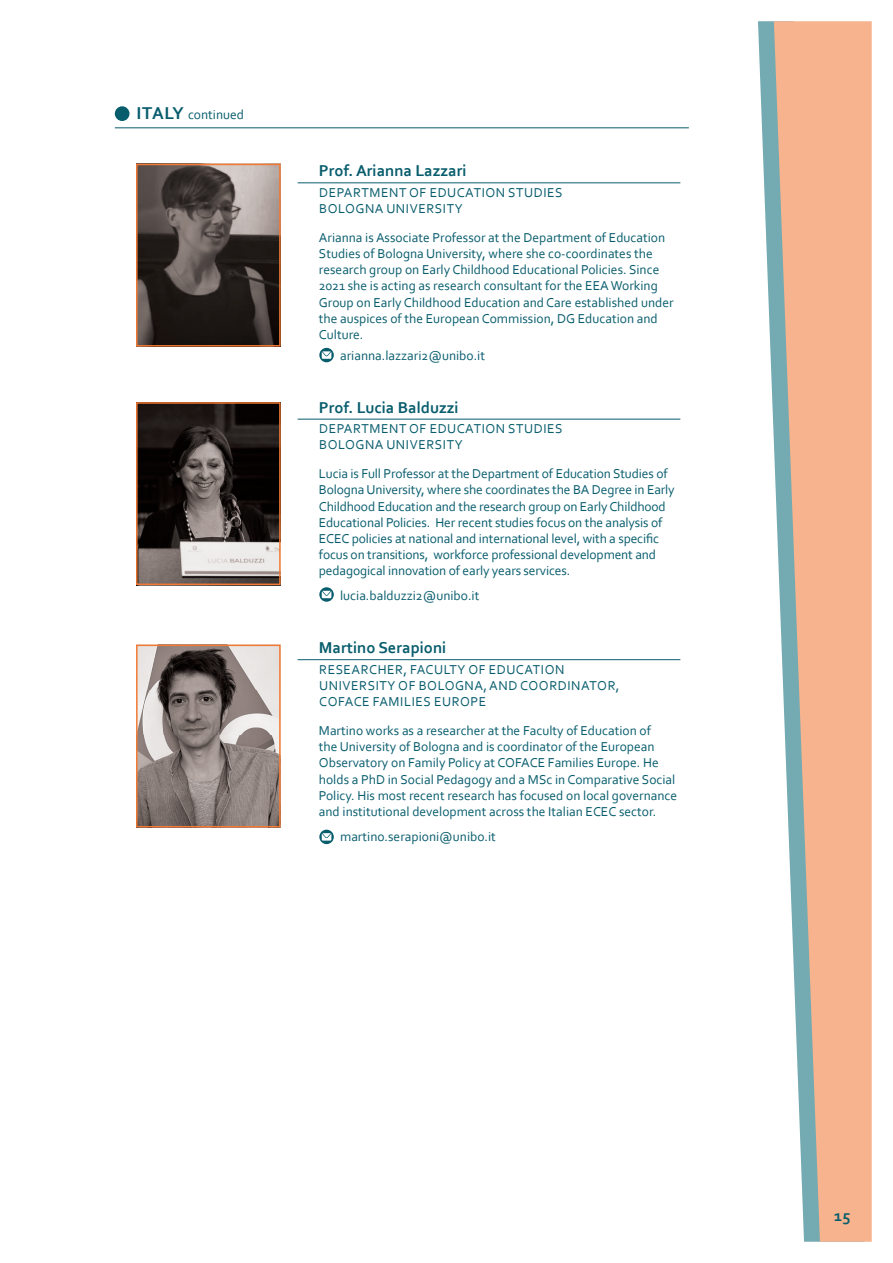
<style>
.page{position:relative;width:893px;height:1263px;background:#fff}
.page>*{position:absolute;margin:0;border:0;box-sizing:border-box;transform-origin:0 0}
.t1{font:700 16.5px "Corbel";color:#085d6d}
.t2{font:13.5px/16.2px "Corbel";color:#085d6d}
.t3{font:13.5px/16.2px "Corbel";letter-spacing:.04em;color:#085d6d}
.s1{font-weight:700;font-size:18px}
</style>
<div class="page">
<svg style="left:758px;top:21px;width:16px;height:423px"></svg>
<svg style="left:774px;top:21px;width:98px;height:1221px;background:#e6b99d"></svg>
<div style="left:115px;top:106px;width:14px;height:15px;background:#085d6d;border-radius:50%"></div>
<hr style="left:298px;top:183px;width:382px;height:1px;background:#085d6d">
<hr style="left:298px;top:419px;width:382px;height:1px;background:#085d6d">
<hr style="left:298px;top:659px;width:382px;height:1px;background:#085d6d">
<img style="left:139px;top:648px;width:139px;height:176px">
<img style="left:139px;top:167px;width:139px;height:177px">
<img style="left:139px;top:405px;width:139px;height:177px">
<svg style="left:319px;top:587px;width:15px;height:15px"></svg>
<svg style="left:322px;top:591px;width:9px;height:7px"></svg>
<svg style="left:319px;top:830px;width:15px;height:14px"></svg>
<svg style="left:322px;top:833px;width:9px;height:7px"></svg>
<svg style="left:319px;top:348px;width:15px;height:14px"></svg>
<svg style="left:322px;top:351px;width:9px;height:8px"></svg>
<div style="left:136px;top:164px;width:145px;height:183px;border:2px solid #f37a34"></div>
<div style="left:136px;top:402px;width:145px;height:183px;border:2px solid #f37a34"></div>
<div style="left:136px;top:645px;width:145px;height:182px;border:2px solid #f37a34"></div>
<hr style="left:115px;top:128px;width:574px;height:1px;background:#085d6d">
<p class="t2" style="left:136px;top:106px;width:109px"><span class="s1">ITALY</span> continued</p>
<p class="t1" style="left:319px;top:161px;width:149px">Prof. Arianna Lazzari</p>
<p class="t3" style="left:319px;top:184px;width:245px">DEPARTMENT OF EDUCATION STUDIES<br>BOLOGNA UNIVERSITY</p>
<p class="t2" style="left:319px;top:229px;width:356px">Arianna is Associate Professor at the Department of Education Studies of Bologna University, where she co-coordinates the research group on Early Childhood Educational Policies. Since 2021 she is acting as research consultant for the EEA Working Group on Early Childhood Education and Care established under the auspices of the European Commission, DG Education and Culture.</p>
<p class="t2" style="left:340px;top:347px;width:146px">arianna.lazzari2@unibo.it</p>
<p class="t1" style="left:319px;top:397px;width:141px">Prof. Lucia Balduzzi</p>
<p class="t3" style="left:319px;top:420px;width:245px">DEPARTMENT OF EDUCATION STUDIES<br>BOLOGNA UNIVERSITY</p>
<p class="t2" style="left:319px;top:465px;width:357px">Lucia is Full Professor at the Department of Education Studies of Bologna University, where she coordinates the BA Degree in Early Childhood Education and the research group on Early Childhood Educational Policies. Her recent studies focus on the analysis of ECEC policies at national and international level, with a specific focus on transitions, workforce professional development and pedagogical innovation of early years services.</p>
<p class="t2" style="left:340px;top:587px;width:141px">lucia.balduzzi2@unibo.it</p>
<p class="t1" style="left:319px;top:637px;width:129px">Martino Serapioni</p>
<p class="t3" style="left:319px;top:661px;width:302px">RESEARCHER, FACULTY OF EDUCATION<br>UNIVERSITY OF BOLOGNA, AND COORDINATOR,<br>COFACE FAMILIES EUROPE</p>
<p class="t2" style="left:319px;top:722px;width:360px">Martino works as a researcher at the Faculty of Education of<br>the University of Bologna and is coordinator of the European Observatory on Family Policy at COFACE Families Europe. He holds a PhD in Social Pedagogy and a MSc in Comparative Social Policy. His most recent research has focused on local governance and institutional development across the Italian ECEC sector.</p>
<p class="t2" style="left:340px;top:828px;width:157px">martino.serapioni@unibo.it</p>
<p class="t1" style="left:834px;top:1205px;width:18px">15</p>
</div>
